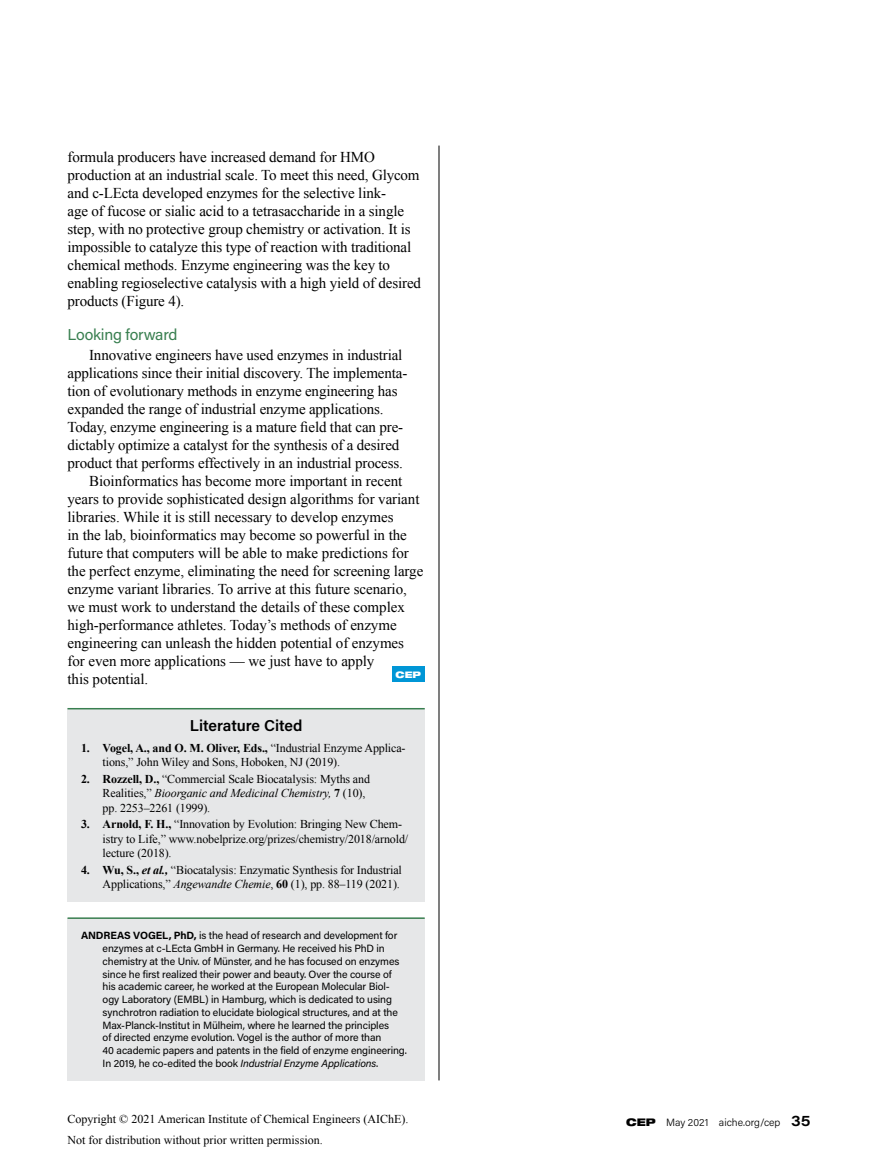
<style>
.page{position:relative;width:878px;height:1175px;background:#fff}
.page>*{position:absolute;margin:0;border:0;box-sizing:border-box;transform-origin:0 0}
.t1{font:600 15.75px "Acumin Pro";letter-spacing:-.005em;color:#000}
.t2{font:15.75px "Acumin Pro";letter-spacing:-.015em;color:#397f50}
.t3{font:15px/18px "Times New Roman";letter-spacing:-.01em;color:#000}
.t4{font:12px/14.4px "Times New Roman";letter-spacing:-.01em;color:#000}
.t5{font:10.5px/12.8px "Acumin Pro";letter-spacing:-.01em;color:#000}
.t6{font:300 10.5px "Acumin Pro";color:#000}
.t7{font:900 expanded 9px "Helvetica Neue";color:#fff}
.s1{font-weight:700}
.s2{font-style:italic}
.s3{font-weight:700;font-style:italic}
.s4{font-family:"Helvetica Neue";font-weight:900;font-stretch:expanded}
.s5{font-family:"Acumin Pro Wide";font-weight:600;font-size:15px}
</style>
<div class="page">
<div style="left:68px;top:918px;width:356px;height:162px;background:#e6e7e8"></div>
<hr style="left:68px;top:917px;width:356px;height:2px;background:#397f50">
<div style="left:68px;top:708px;width:356px;height:193px;background:#e6e7e8"></div>
<hr style="left:68px;top:708px;width:356px;height:1px;background:#397f50">
<div style="left:392px;top:666px;width:32px;height:15px;background:#0096d6"></div>
<hr style="left:438px;top:146px;width:1px;height:934px;background:#000">
<p class="t3" style="left:68px;top:148px;width:355px">formula producers have increased demand for HMO production at an industrial scale. To meet this need, Glycom and c-LEcta developed enzymes for the selective link-<br>age of fucose or sialic acid to a tetrasaccharide in a single step, with no protective group chemistry or activation. It is impossible to catalyze this type of reaction with traditional chemical methods. Enzyme engineering was the key to enabling regioselective catalysis with a high yield of desired products (Figure 4).</p>
<p class="t2" style="left:68px;top:324px;width:111px">Looking forward</p>
<p class="t3" style="left:89px;top:346px;width:315px">Innovative engineers have used enzymes in industrial</p>
<p class="t3" style="left:68px;top:364px;width:341px">applications since their initial discovery. The implementa-</p>
<p class="t3" style="left:68px;top:382px;width:331px">tion of evolutionary methods in enzyme engineering has</p>
<p class="t3" style="left:68px;top:400px;width:317px">expanded the range of industrial enzyme applications.</p>
<p class="t3" style="left:68px;top:418px;width:337px">Today, enzyme engineering is a mature field that can pre-</p>
<p class="t3" style="left:68px;top:436px;width:333px">dictably optimize a catalyst for the synthesis of a desired</p>
<p class="t3" style="left:68px;top:454px;width:337px">product that performs effectively in an industrial process.</p>
<p class="t3" style="left:89px;top:472px;width:314px">Bioinformatics has become more important in recent</p>
<p class="t3" style="left:68px;top:490px;width:353px">years to provide sophisticated design algorithms for variant</p>
<p class="t3" style="left:68px;top:508px;width:327px">libraries. While it is still necessary to develop enzymes</p>
<p class="t3" style="left:68px;top:526px;width:341px">in the lab, bioinformatics may become so powerful in the</p>
<p class="t3" style="left:68px;top:544px;width:343px">future that computers will be able to make predictions for</p>
<p class="t3" style="left:68px;top:562px;width:357px">the perfect enzyme, eliminating the need for screening large</p>
<p class="t3" style="left:68px;top:580px;width:341px">enzyme variant libraries. To arrive at this future scenario,</p>
<p class="t3" style="left:68px;top:598px;width:339px">we must work to understand the details of these complex</p>
<p class="t3" style="left:68px;top:616px;width:330px">high-performance athletes. Today’s methods of enzyme</p>
<p class="t3" style="left:68px;top:634px;width:338px">engineering can unleash the hidden potential of enzymes</p>
<p class="t3" style="left:68px;top:652px;width:308px">for even more applications — we just have to apply</p>
<p class="t3" style="left:68px;top:670px;width:82px">this potential.</p>
<p class="t7" style="left:395px;top:668px;width:27px">CEP</p>
<p class="t1" style="left:190px;top:714px;width:114px">Literature Cited</p>
<p class="t4" style="left:103px;top:740px;width:304px;text-indent:-22px"><span class="s1">1. Vogel, A., and O. M. Oliver, Eds.,</span> “Industrial Enzyme Applica&shy;tions,” John Wiley and Sons, Hoboken, NJ (2019).</p>
<p class="t4" style="left:103px;top:771px;width:269px;text-indent:-22px"><span class="s1">2. Rozzell, D.,</span> “Commercial Scale Biocatalysis: Myths and<br>Realities,” <span class="s2">Bioorganic and Medicinal Chemistry,</span> <span class="s1">7</span> (10), pp. 2253–2261 (1999).</p>
<p class="t4" style="left:103px;top:817px;width:307px;text-indent:-22px"><span class="s1">3. Arnold, F. H.,</span> “Innovation by Evolution: Bringing New Chem&shy;istry to Life,” www.nobelprize.org/prizes/chemistry/2018/arnold/ lecture (2018).</p>
<p class="t4" style="left:81px;top:862px;width:322px;text-align:right"><span class="s1">4. Wu, S.,</span> <span class="s3">et al.,</span> “Biocatalysis: Enzymatic Synthesis for Industrial<br>Applications,” <span class="s2">Angewandte Chemie</span>, <span class="s1">60</span> (1), pp. 88–119 (2021).</p>
<p class="t5" style="left:103px;top:929px;width:306px;text-indent:-22px"><span class="s1">ANDREAS VOGEL, PhD,</span> is the head of research and development for enzymes at c-LEcta GmbH in Germany. He received his PhD in chemistry at the Univ. of Münster, and he has focused on enzymes since he first realized their power and beauty. Over the course of his academic career, he worked at the European Molecular Biol&shy;ogy Laboratory (EMBL) in Hamburg, which is dedicated to using synchrotron radiation to elucidate biological structures, and at the Max-Planck-I nstitut in Mülheim, where he learned the principles<br>of directed enzyme evolution. Vogel is the author of more than<br>40 academic papers and patents in the field of enzyme engineering.<br>I n 2019, he co-edited the book <span class="s2">Industrial Enzyme Applications</span>.</p>
<p class="t4" style="left:68px;top:1111px;width:342px">Copyright © 2021 American Institute of Chemical Engineers (AIChE).</p>
<p class="t6" style="left:626px;top:1115px;width:186px"><span class="s4">CEP</span> May 2021 aiche.org/cep <span class="s5">35</span></p>
<p class="t4" style="left:68px;top:1132px;width:256px">Not for distribution without prior written permission.</p>
</div>
